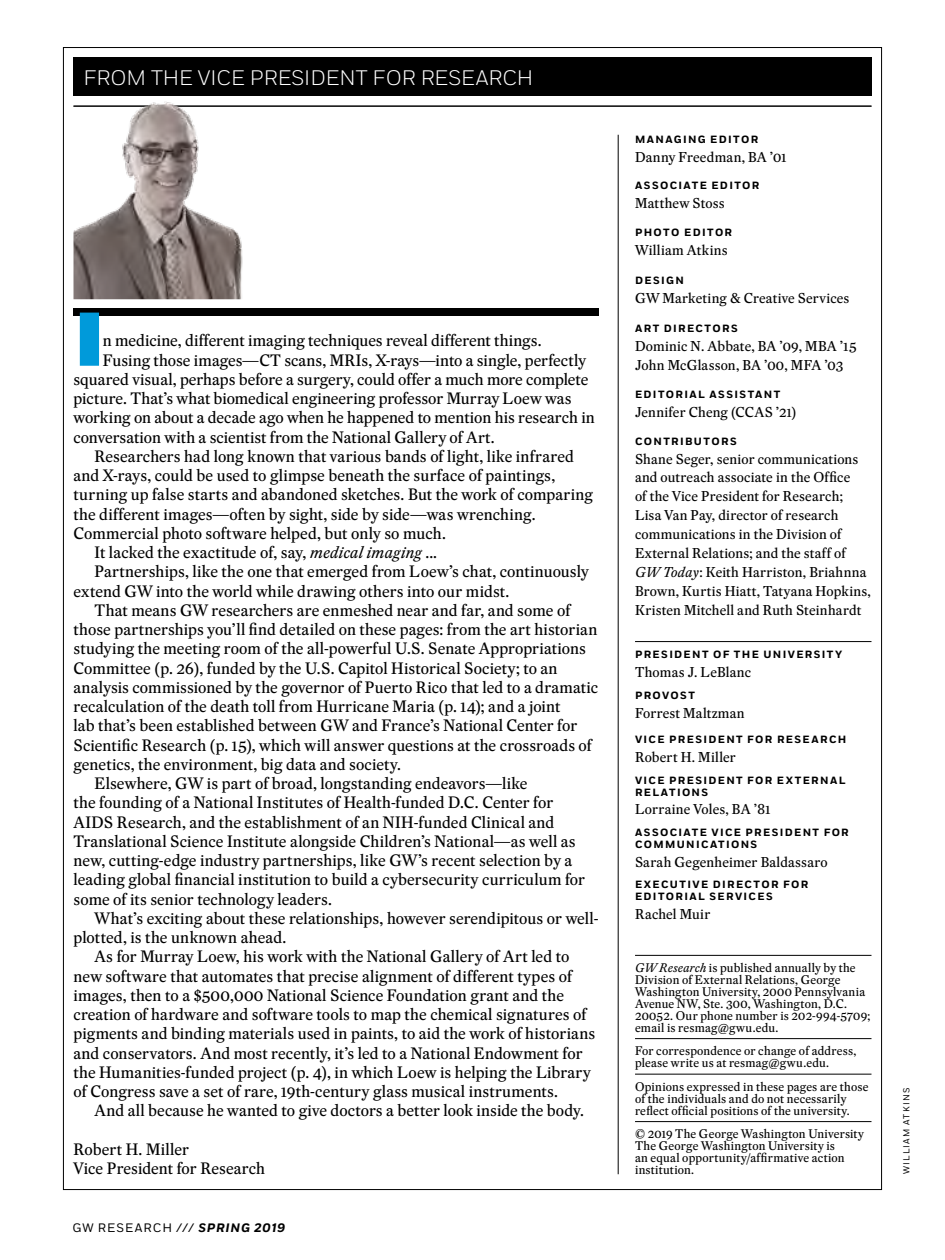
<style>
.page{position:relative;width:945px;height:1260px;background:#fff}
.page>*{position:absolute;margin:0;border:0;box-sizing:border-box;transform-origin:0 0}
.t1{font:300 21px "Fort";color:#fff}
.t2{font:16.1px/19.2px "Eudald News";letter-spacing:.005em;color:#000}
.t3{font:14px/18.9px "Eudald News";letter-spacing:.01em;color:#000}
.t4{font:12.25px/11.9px "Eudald News";letter-spacing:.015em;color:#000}
.t5{font:12.25px "Fort";letter-spacing:.085em;color:#000}
.t6{font:700 10.5px/11.9px "Fort";letter-spacing:.13em;color:#000}
.t7{font:8.75px "Fort";letter-spacing:.14em;color:#000}
.s1{font-style:italic}
.s2{font-weight:700;font-style:italic}
</style>
<div class="page">
<hr style="left:618px;top:135px;width:1px;height:1039px;background:#000">
<div style="left:73px;top:58px;width:799px;height:38px;background:#000"></div>
<hr style="left:73px;top:106px;width:799px;height:1px;background:#000">
<hr style="left:635px;top:641px;width:237px;height:1px;background:#000">
<hr style="left:635px;top:955px;width:237px;height:1px;background:#000">
<hr style="left:635px;top:1038px;width:237px;height:1px;background:#000">
<hr style="left:635px;top:1074px;width:237px;height:1px;background:#000">
<hr style="left:635px;top:1121px;width:237px;height:1px;background:#000">
<div style="left:73px;top:308px;width:526px;height:8px;background:#000"></div>
<img style="left:73px;top:101px;width:179px;height:198px">
<div style="left:80px;top:313px;width:19px;height:53px;background:#009ada"></div>
<h1 class="t1" style="left:84px;top:65px;width:451px">FROM THE VICE PRESIDENT FOR RESEARCH</h1>
<p class="t2" style="left:103px;top:331px;width:440px">n medicine, different imaging techniques reveal different things.</p>
<p class="t2" style="left:103px;top:350px;width:485px">Fusing those images—CT scans, MRIs, X-rays—into a single, perfectly</p>
<p class="t2" style="left:74px;top:369px;width:517px">squared visual, perhaps before a surgery, could offer a much more complete</p>
<p class="t2" style="left:74px;top:389px;width:500px">picture. That’s what biomedical engineering professor Murray Loew was</p>
<p class="t2" style="left:74px;top:408px;width:523px">working on about a decade ago when he happened to mention his research in</p>
<p class="t2" style="left:74px;top:427px;width:423px">conversation with a scientist from the National Gallery of Art.</p>
<p class="t2" style="left:94px;top:446px;width:481px">Researchers had long known that various bands of light, like infrared</p>
<p class="t2" style="left:74px;top:466px;width:483px">and X-rays, could be used to glimpse beneath the surface of paintings,</p>
<p class="t2" style="left:74px;top:485px;width:521px">turning up false starts and abandoned sketches. But the work of comparing</p>
<p class="t2" style="left:74px;top:504px;width:464px">the different images—often by sight, side by side—was wrenching.</p>
<p class="t2" style="left:74px;top:523px;width:374px">Commercial photo software helped, but only so much.</p>
<p class="t2" style="left:94px;top:543px;width:344px">It lacked the exactitude of, say, <span class="s1">medical imaging</span> ...</p>
<p class="t2" style="left:94px;top:562px;width:496px">Partnerships, like the one that emerged from Loew’s chat, continuously</p>
<p class="t2" style="left:74px;top:581px;width:437px">extend GW into the world while drawing others into our midst.</p>
<p class="t2" style="left:94px;top:600px;width:477px">That means GW researchers are enmeshed near and far, and some of</p>
<p class="t2" style="left:74px;top:620px;width:525px">those partnerships you’ll find detailed on these pages: from the art historian</p>
<p class="t2" style="left:74px;top:639px;width:514px">studying the meeting room of the all-powerful U.S. Senate Appropriations</p>
<p class="t2" style="left:74px;top:658px;width:486px">Committee (p. 26), funded by the U.S. Capitol Historical Society; to an</p>
<p class="t2" style="left:74px;top:677px;width:526px">analysis commissioned by the governor of Puerto Rico that led to a dramatic</p>
<p class="t2" style="left:74px;top:697px;width:489px">recalculation of the death toll from Hurricane Maria (p. 14); and a joint</p>
<p class="t2" style="left:74px;top:716px;width:505px">lab that’s been established between GW and France’s National Center for</p>
<p class="t2" style="left:74px;top:735px;width:520px">Scientific Research (p. 15), which will answer questions at the crossroads of</p>
<p class="t2" style="left:74px;top:754px;width:329px">genetics, the environment, big data and society.</p>
<p class="t2" style="left:94px;top:774px;width:435px">Elsewhere, GW is part of broad, longstanding endeavors—like</p>
<p class="t2" style="left:74px;top:793px;width:481px">the founding of a National Institutes of Health-funded D.C. Center for</p>
<p class="t2" style="left:74px;top:812px;width:482px">AIDS Research, and the establishment of an NIH-funded Clinical and</p>
<p class="t2" style="left:74px;top:831px;width:504px">Translational Science Institute alongside Children’s National—as well as</p>
<p class="t2" style="left:74px;top:851px;width:500px">new, cutting-edge industry partnerships, like GW’s recent selection by a</p>
<p class="t2" style="left:74px;top:870px;width:513px">leading global financial institution to build a cybersecurity curriculum for</p>
<p class="t2" style="left:74px;top:889px;width:260px">some of its senior technology leaders.</p>
<p class="t2" style="left:94px;top:908px;width:506px">What’s exciting about these relationships, however serendipitous or well-</p>
<p class="t2" style="left:74px;top:928px;width:214px">plotted, is the unknown ahead.</p>
<p class="t2" style="left:94px;top:947px;width:476px">As for Murray Loew, his work with the National Gallery of Art led to</p>
<p class="t2" style="left:74px;top:966px;width:500px">new software that automates that precise alignment of different types of</p>
<p class="t2" style="left:74px;top:985px;width:492px">images, then to a $500,000 National Science Foundation grant and the</p>
<p class="t2" style="left:74px;top:1005px;width:514px">creation of hardware and software tools to map the chemical signatures of</p>
<p class="t2" style="left:74px;top:1024px;width:523px">pigments and binding materials used in paints, to aid the work of historians</p>
<p class="t2" style="left:74px;top:1043px;width:511px">and conservators. And most recently, it’s led to a National Endowment for</p>
<p class="t2" style="left:74px;top:1062px;width:519px">the Humanities-funded project (p. 4), in which Loew is helping the Library</p>
<p class="t2" style="left:74px;top:1082px;width:486px">of Congress save a set of rare, 19th-century glass musical instruments.</p>
<p class="t2" style="left:94px;top:1101px;width:491px">And all because he wanted to give doctors a better look inside the body.</p>
<p class="t2" style="left:74px;top:1139px;width:193px">Robert H. Miller<br>Vice President for Research</p>
<p class="t5" style="left:72px;top:1220px;width:214px">GW RESEARCH /// <span class="s2">SPRING 2019</span></p>
<p class="t6" style="left:635px;top:133px;width:125px">MANAGING EDITOR</p>
<p class="t3" style="left:635px;top:147px;width:153px">Danny Freedman, BA ’01</p>
<p class="t6" style="left:635px;top:179px;width:126px">ASSOCIATE EDITOR</p>
<p class="t3" style="left:635px;top:193px;width:91px">Matthew Stoss</p>
<p class="t6" style="left:635px;top:227px;width:99px">PHOTO EDITOR</p>
<p class="t3" style="left:635px;top:241px;width:94px">William Atkins</p>
<p class="t6" style="left:635px;top:274px;width:50px">DESIGN</p>
<p class="t3" style="left:635px;top:288px;width:216px">GW Marketing &amp; Creative Services</p>
<p class="t6" style="left:635px;top:323px;width:104px">ART DIRECTORS</p>
<p class="t3" style="left:635px;top:336px;width:223px">Dominic N. Abbate, BA ’09, MBA ’15<br>John McGlasson, BA ’00, MFA ’03</p>
<p class="t6" style="left:635px;top:389px;width:147px">EDITORIAL ASSISTANT</p>
<p class="t3" style="left:635px;top:403px;width:163px">Jennifer Cheng (CCAS ’21)</p>
<p class="t6" style="left:635px;top:435px;width:103px">CONTRIBUTORS</p>
<p class="t3" style="left:635px;top:449px;width:237px">Shane Seger, senior communications and outreach associate in the Office<br>of the Vice President for Research; Lisa Van Pay, director of research communications in the Division of External Relations; and the staff of <span class="s1">GW Today</span>: Keith Harriston, Briahnna Brown, Kurtis Hiatt, Tatyana Hopkins, Kristen Mitchell and Ruth Steinhardt</p>
<p class="t6" style="left:635px;top:649px;width:209px">PRESIDENT OF THE UNIVERSITY</p>
<p class="t3" style="left:635px;top:663px;width:117px">Thomas J. LeBlanc</p>
<p class="t6" style="left:635px;top:690px;width:61px">PROVOST</p>
<p class="t3" style="left:635px;top:703px;width:111px">Forrest Maltzman</p>
<p class="t6" style="left:635px;top:734px;width:213px">VICE PRESIDENT FOR RESEARCH</p>
<p class="t3" style="left:635px;top:747px;width:102px">Robert H. Miller</p>
<p class="t6" style="left:635px;top:774px;width:212px">VICE PRESIDENT FOR EXTERNAL<br>RELATIONS</p>
<p class="t3" style="left:635px;top:800px;width:137px">Lorraine Voles, BA ’81</p>
<p class="t6" style="left:635px;top:827px;width:215px">ASSOCIATE VICE PRESIDENT FOR<br>COMMUNICATIONS</p>
<p class="t3" style="left:635px;top:852px;width:194px">Sarah Gegenheimer Baldassaro</p>
<p class="t6" style="left:635px;top:879px;width:175px">EXECUTIVE DIRECTOR FOR<br>EDITORIAL SERVICES</p>
<p class="t3" style="left:635px;top:905px;width:77px">Rachel Muir</p>
<p class="t4" style="left:635px;top:962px;width:237px"><span class="s1">GW Research</span> is published annually by the Division of External Relations, George Washington University, 2000 Pennsylvania Avenue NW, Ste. 300, Washington, D.C.<br>20052. Our phone number is 202-994-5709; email is resmag@gwu.edu.</p>
<p class="t4" style="left:635px;top:1045px;width:223px">For correspondence or change of address, please write us at resmag@gwu.edu.</p>
<p class="t4" style="left:635px;top:1081px;width:235px">Opinions expressed in these pages are those of the individuals and do not necessarily reflect official positions of the university.</p>
<p class="t4" style="left:635px;top:1128px;width:230px">© 2019 The George Washington University The George Washington University is<br>an equal opportunity/affirmative action institution.</p>
<p class="t7" style="left:901px;top:1174px;width:88px;rotate:-90deg">WILLIAM ATKINS</p>
</div>
